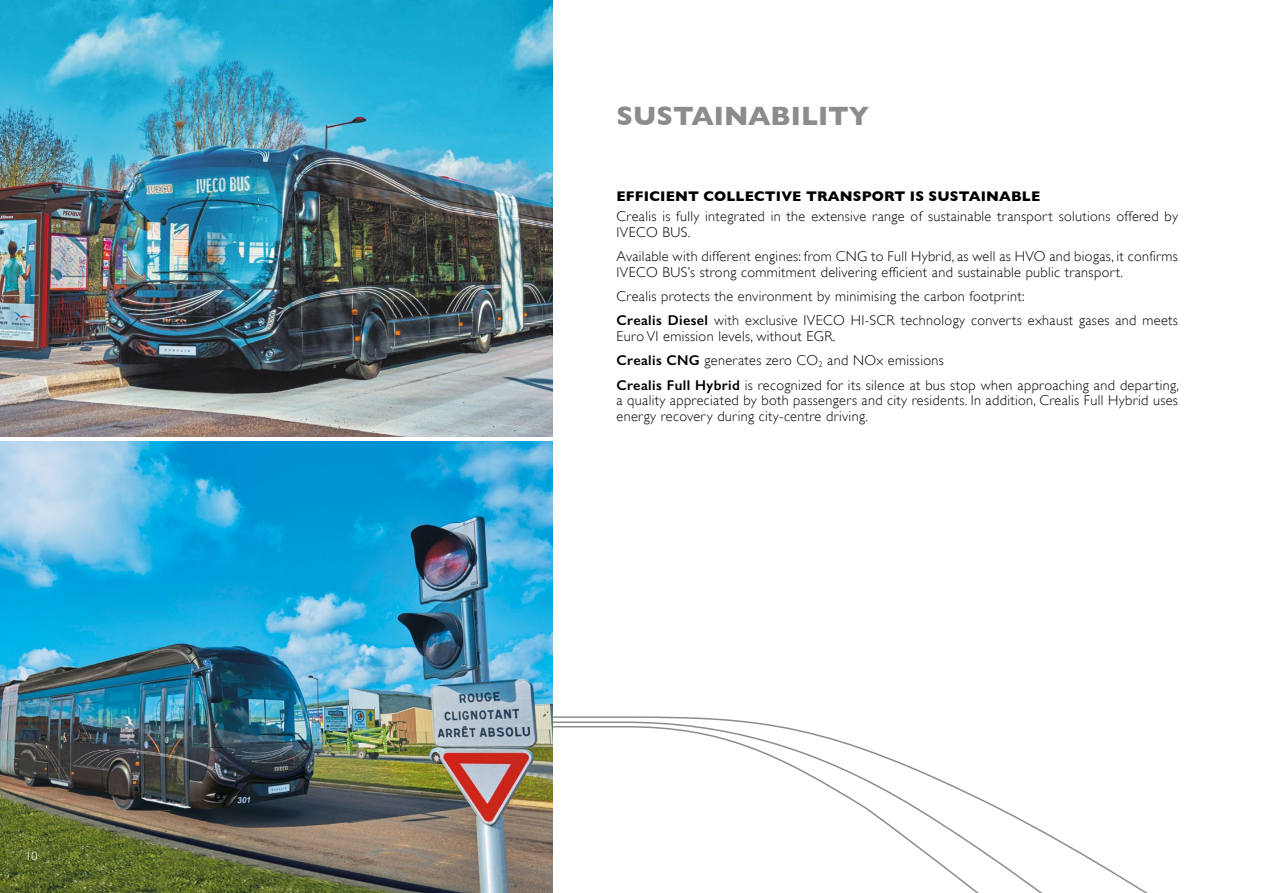
<style>
.page{position:relative;width:1263px;height:893px;background:#fff}
.page>*{position:absolute;margin:0;border:0;box-sizing:border-box;transform-origin:0 0}
.t1{font:700 27px "Gill Sans";color:#8b8d8d}
.t2{font:300 14.25px/15.8px "Gill Sans";letter-spacing:.025em;color:#000}
.t3{font:700 14.25px "Gill Sans";letter-spacing:.01em;color:#000}
.t4{font:300 12px "Gill Sans";color:#fff}
.s1{font-weight:600}
</style>
<div class="page">
<svg style="left:553px;top:716px;width:595px;height:177px"></svg>
<img style="left:0;top:0;width:553px;height:437px">
<img style="left:0;top:441px;width:553px;height:452px">
<p class="t4" style="left:26px;top:849px;width:14px">10</p>
<h1 class="t1" style="left:617px;top:100px;width:254px">SUSTAINABILITY</h1>
<p class="t3" style="left:617px;top:188px;width:425px">EFFICIENT COLLECTIVE TRANSPORT IS SUSTAINABLE</p>
<p class="t2" style="left:617px;top:208px;width:563px">Crealis is fully integrated in the extensive range of sustainable transport solutions offered by<br>IVECO BUS.</p>
<p class="t2" style="left:617px;top:248px;width:563px">Available with different engines: from CNG to Full Hybrid, as well as HVO and biogas, it confirms<br>IVECO BUS’s strong commitment delivering efficient and sustainable public transport.</p>
<p class="t2" style="left:617px;top:284px;width:563px;line-height:24.3px">Crealis protects the environment by minimising the carbon footprint:<br><span class="s1">Crealis Diesel</span> with exclusive IVECO HI-SCR technology converts exhaust gases and meets</p>
<p class="t2" style="left:617px;top:324px;width:564px;line-height:24.3px">Euro VI emission levels, without EGR.<br><span class="s1">Crealis CNG</span> generates zero CO<sub>2</sub> and NOx emissions<br><span class="s1">Crealis Full Hybrid</span> is recognized for its silence at bus stop when approaching and departing,</p>
<p class="t2" style="left:617px;top:393px;width:563px">a quality appreciated by both passengers and city residents. In addition, Crealis Full Hybrid uses energy recovery during city-centre driving.</p>
</div>
